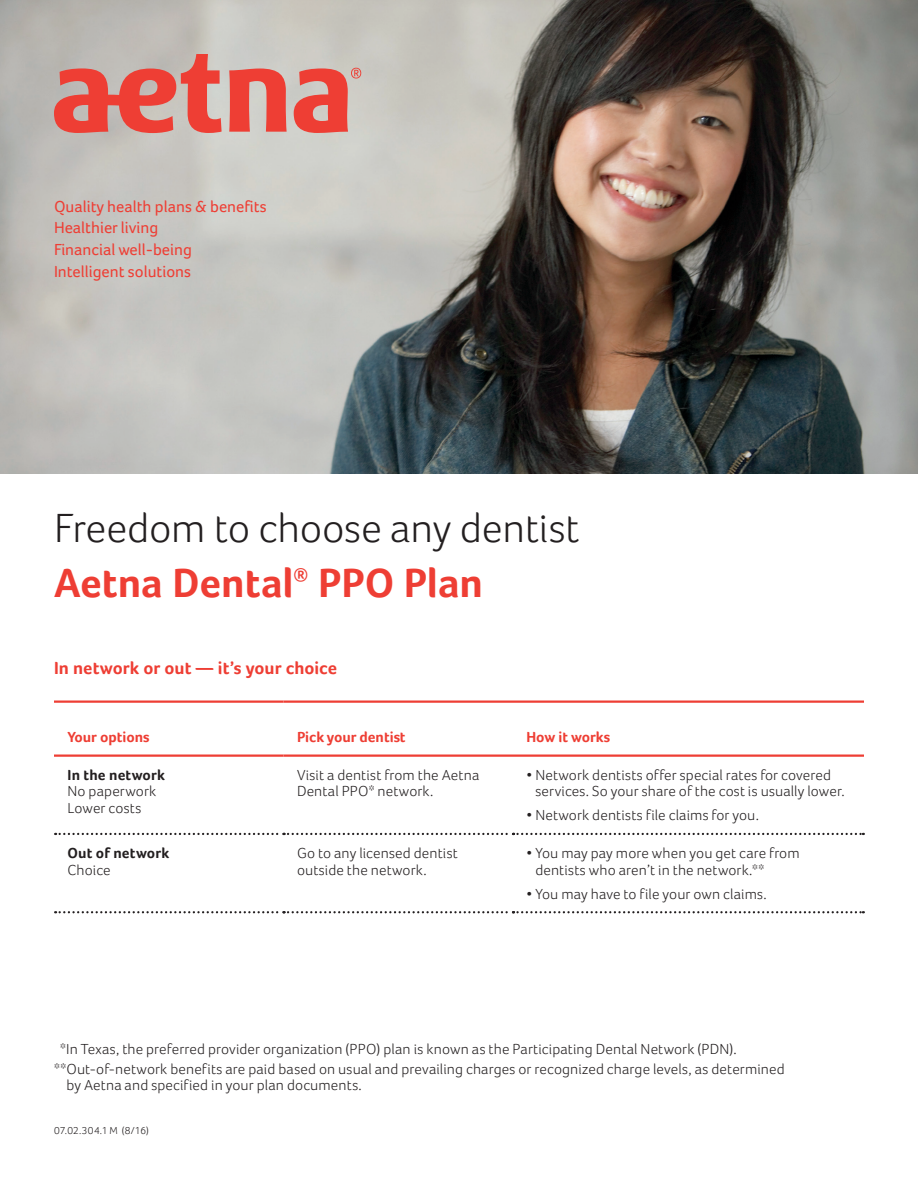
<style>
.page{position:relative;width:918px;height:1188px;background:#fff}
.page>*{position:absolute;margin:0;border:0;box-sizing:border-box;transform-origin:0 0}
.Headline_Light_1{font:300 42px "Foco";letter-spacing:-.005em;color:#231f20}
.Plan_Name_1{font:700 42px "Foco";color:#ee3e34}
.Color_Header{font:700 18px "Foco";color:#ee3e34}
.Organizing_Principle{font:16.5px "Foco";color:#ee3e34}
.Table_Body{font:300 15px/16.5px "Foco";letter-spacing:.01em;color:#231f20}
.Footnote{font:300 15px/16.5px "Foco";letter-spacing:.01em;color:#231f20}
.Table_Header{font:700 15px "Foco";color:#ee3e34}
.Table_Body-2{font:700 15px/16.5px "Foco";letter-spacing:.01em;color:#231f20}
.Copyright_Part_Numbe{font:300 10.5px "Foco";letter-spacing:.02em;color:#231f20}
.s1{font-weight:700}
.s2{font-weight:300}
</style>
<div class="page">
<img style="left:0;top:0;width:918px;height:473px">
<svg style="left:54px;top:54px;width:307px;height:79px;background:#da837b"></svg>
<svg style="left:55px;top:833px;width:809px;height:2px"></svg>
<svg style="left:55px;top:911px;width:809px;height:2px"></svg>
<hr style="left:54px;top:700px;width:230px;height:3px;background:#ee3e34">
<hr style="left:284px;top:700px;width:229px;height:3px;background:#ee3e34">
<hr style="left:513px;top:700px;width:351px;height:3px;background:#ee3e34">
<hr style="left:54px;top:754px;width:230px;height:3px;background:#ee3e34">
<hr style="left:284px;top:754px;width:229px;height:3px;background:#ee3e34">
<hr style="left:513px;top:754px;width:351px;height:3px;background:#ee3e34">
<p class="Organizing_Principle" style="left:54px;top:196px;width:214px">Quality health plans &amp; benefits</p>
<p class="Organizing_Principle" style="left:54px;top:218px;width:106px">Healthier living</p>
<p class="Organizing_Principle" style="left:54px;top:240px;width:139px">Financial well-being</p>
<p class="Organizing_Principle" style="left:54px;top:262px;width:139px">Intelligent solutions</p>
<p class="Headline_Light_1" style="left:54px;top:503px;width:527px">Freedom to choose any dentist</p>
<p class="Plan_Name_1" style="left:54px;top:559px;width:431px">Aetna Dental<sup>®</sup> PPO Plan</p>
<p class="Color_Header" style="left:54px;top:658px;width:284px">In network or out — it’s your choice</p>
<p class="Table_Header" style="left:68px;top:728px;width:84px">Your options</p>
<p class="Table_Header" style="left:297px;top:728px;width:110px">Pick your dentist</p>
<p class="Table_Header" style="left:526px;top:728px;width:85px">How it works</p>
<p class="Table_Body" style="left:68px;top:766px;width:99px"><span class="s1">In the network<br></span>No paperwork<br>Lower costs</p>
<p class="Table_Body" style="left:297px;top:766px;width:184px">Visit a dentist from the Aetna<br>Dental PPO* network.</p>
<p class="Table_Body" style="left:535px;top:766px;width:311px;text-indent:-9px">• Network dentists offer special rates for covered services. So your share of the cost is usually lower.</p>
<p class="Table_Body" style="left:526px;top:807px;width:234px">• Network dentists file claims for you.</p>
<p class="Table_Body-2" style="left:68px;top:845px;width:103px">Out of network<br><span class="s2">Choice</span></p>
<p class="Table_Body" style="left:297px;top:845px;width:162px">Go to any licensed dentist outside the network.</p>
<p class="Table_Body" style="left:535px;top:845px;width:266px;text-indent:-9px">• You may pay more when you get care from dentists who aren’t in the network.**</p>
<p class="Table_Body" style="left:526px;top:885px;width:242px">• You may have to file your own claims.</p>
<p class="Footnote" style="left:60px;top:1040px;width:678px">*In Texas, the preferred provider organization (PPO) plan is known as the Participating Dental Network (PDN).</p>
<p class="Footnote" style="left:66px;top:1060px;width:720px;text-indent:-12px">**Out-of-network benefits are paid based on usual and prevailing charges or recognized charge levels, as determined by Aetna and specified in your plan documents.</p>
<p class="Copyright_Part_Numbe" style="left:54px;top:1124px;width:96px">07.02.304.1 M (8/16)</p>
</div>
